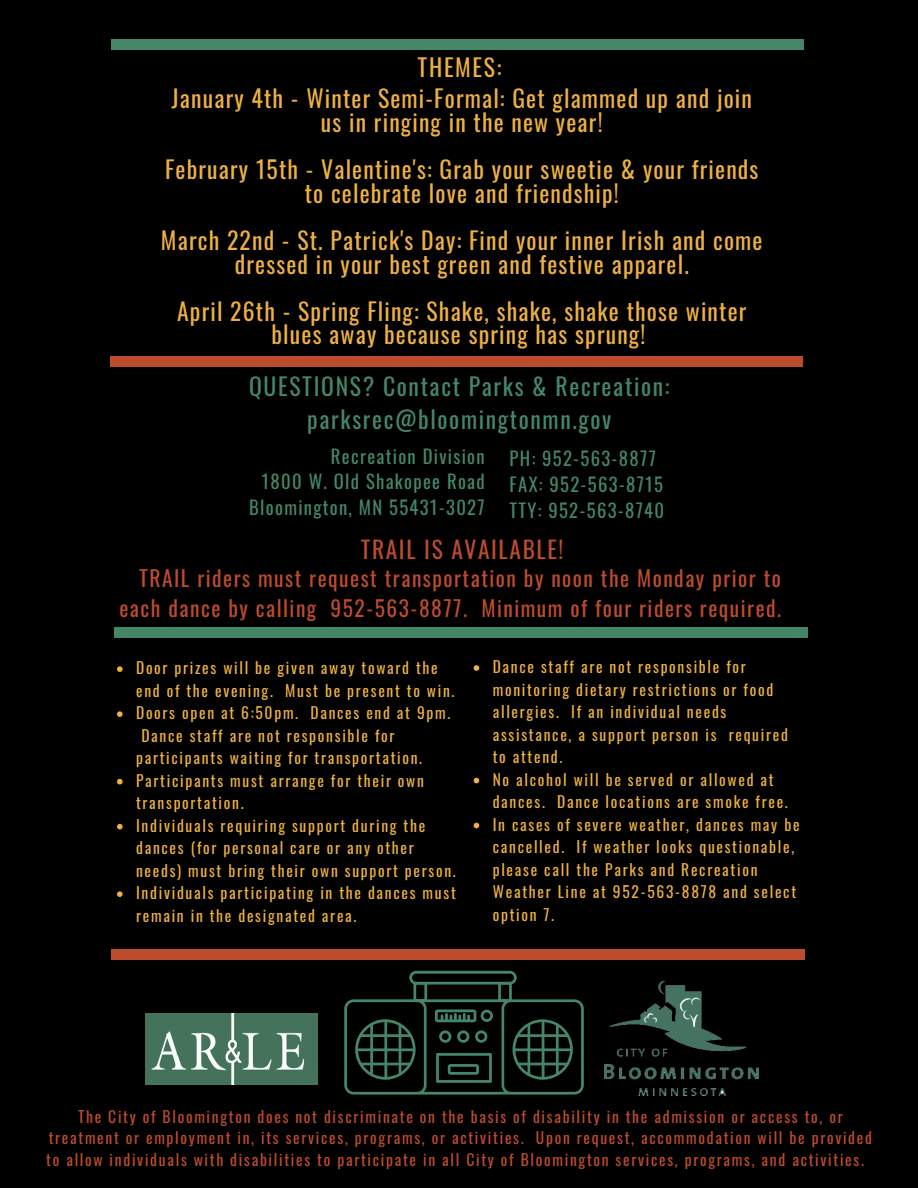
<style>
.page{position:relative;width:918px;height:1188px;background:#000}
.page>*{position:absolute;margin:0;border:0;box-sizing:border-box;transform-origin:0 0}
.t1{font:23.7px/47.2px "Oswald";letter-spacing:.05em;color:#edb041;text-align:center}
.t2{font:23.7px/32.7px "Oswald";letter-spacing:.07em;color:#448667;text-align:center}
.t3{font:23.4px "Oswald";letter-spacing:.07em;color:#bd4b2d}
.t4{font:21.45px/29.2px "Oswald";letter-spacing:.07em;color:#bd4b2d;text-align:right}
.t5{font:18.75px/25.8px "Oswald";letter-spacing:.07em;color:#448667}
.t6{font:15.6px/22.5px "Oswald";letter-spacing:.11em;color:#edb041}
.t7{font:15.6px/21.3px "Oswald";letter-spacing:.11em;color:#bd4b2d;text-align:center}
</style>
<div class="page">
<div style="left:112px;top:39px;width:692px;height:10px;background:#448667"></div>
<div style="left:111px;top:357px;width:692px;height:10px;background:#bd4b2d"></div>
<div style="left:112px;top:950px;width:693px;height:10px;background:#bd4b2d"></div>
<svg style="left:344px;top:971px;width:240px;height:124px"></svg>
<svg style="left:117px;top:666px;width:6px;height:6px"></svg>
<svg style="left:117px;top:711px;width:6px;height:6px"></svg>
<svg style="left:117px;top:779px;width:6px;height:5px"></svg>
<svg style="left:117px;top:824px;width:6px;height:5px"></svg>
<svg style="left:117px;top:891px;width:6px;height:6px"></svg>
<svg style="left:474px;top:665px;width:5px;height:6px"></svg>
<svg style="left:474px;top:778px;width:5px;height:5px"></svg>
<svg style="left:474px;top:823px;width:5px;height:5px"></svg>
<div style="left:114px;top:628px;width:693px;height:10px;background:#448667"></div>
<img style="left:604px;top:981px;width:154px;height:115px">
<img style="left:145px;top:1014px;width:172px;height:70px">
<h1 class="t1" style="left:172px;top:50px;width:582px;line-height:31.8px">THEMES:<br>January 4th - Winter Semi-Formal: Get glammed up and join</h1>
<h1 class="t1" style="left:165px;top:98px;width:595px">us in ringing in the new year!<br>February 15th - Valentine's: Grab your sweetie &amp; your friends</h1>
<h1 class="t1" style="left:161px;top:168px;width:603px">to celebrate love and friendship!<br>March 22nd - St. Patrick's Day: Find your inner Irish and come</h1>
<h1 class="t1" style="left:177px;top:239px;width:571px">dressed in your best green and festive apparel.<br>April 26th - Spring Fling: Shake, shake, shake those winter</h1>
<h1 class="t1" style="left:272px;top:310px;width:375px">blues away because spring has sprung!</h1>
<h1 class="t2" style="left:249px;top:369px;width:422px">QUESTIONS? Contact Parks &amp; Recreation: parksrec@bloomingtonmn.gov</h1>
<p class="t5" style="left:510px;top:444px;width:156px">PH: 952-563-8877<br>FAX: 952-563-8715<br>TTY: 952-563-8740</p>
<p class="t5" style="left:249px;top:442px;width:237px;text-align:right">Recreation Division<br>1800 W. Old Shakopee Road<br>Bloomington, MN 55431-3027</p>
<h2 class="t3" style="left:361px;top:531px;width:204px">TRAIL IS AVAILABLE!</h2>
<h3 class="t4" style="left:119px;top:563px;width:663px">TRAIL riders must request transportation by noon the Monday prior to each dance by calling 952-563-8877. Minimum of four riders required.</h3>
<p class="t6" style="left:136px;top:656px;width:303px">Door prizes will be given away toward the</p>
<p class="t6" style="left:136px;top:678px;width:320px">end of the evening. Must be present to win.</p>
<p class="t6" style="left:136px;top:701px;width:316px">Doors open at 6:50pm. Dances end at 9pm.</p>
<p class="t6" style="left:141px;top:723px;width:255px">Dance staff are not responsible for</p>
<p class="t6" style="left:136px;top:746px;width:288px">participants waiting for transportation.</p>
<p class="t6" style="left:136px;top:768px;width:289px">Participants must arrange for their own</p>
<p class="t6" style="left:136px;top:791px;width:109px">transportation.</p>
<p class="t6" style="left:136px;top:813px;width:291px">Individuals requiring support during the</p>
<p class="t6" style="left:136px;top:836px;width:279px">dances (for personal care or any other</p>
<p class="t6" style="left:136px;top:858px;width:321px">needs) must bring their own support person.</p>
<p class="t6" style="left:136px;top:881px;width:321px">Individuals participating in the dances must</p>
<p class="t6" style="left:136px;top:903px;width:222px">remain in the designated area.</p>
<p class="t6" style="left:493px;top:655px;width:308px">Dance staff are not responsible for monitoring dietary restrictions or food allergies. If an individual needs assistance, a support person is required to attend.<br>No alcohol will be served or allowed at dances. Dance locations are smoke free.<br>In cases of severe weather, dances may be cancelled. If weather looks questionable, please call the Parks and Recreation Weather Line at 952-563-8878 and select option 7.</p>
<p class="t7" style="left:46px;top:1105px;width:827px">The City of Bloomington does not discriminate on the basis of disability in the admission or access to, or treatment or employment in, its services, programs, or activities. Upon request, accommodation will be provided to allow individuals with disabilities to participate in all City of Bloomington services, programs, and activities.</p>
</div>
